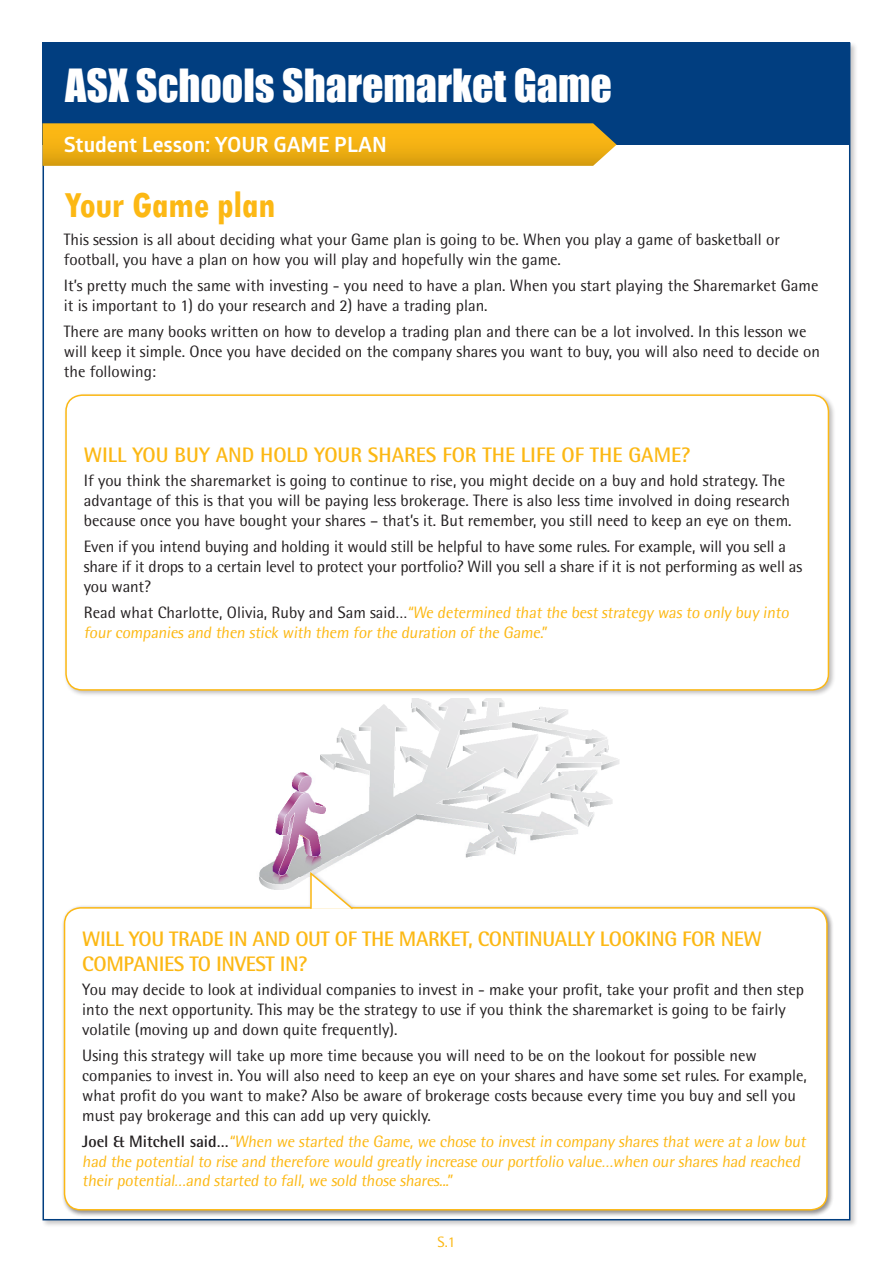
<style>
.page{position:relative;width:893px;height:1263px;background:#fff}
.page>*{position:absolute;margin:0;border:0;box-sizing:border-box;transform-origin:0 0}
.t1{font:42px "Impact";color:#fff}
._1_Page_headings{font:700 condensed 39px "Tw Cen";letter-spacing:-.01em;color:#fcb814}
._3_Subheading_breako{font:700 21px/25.2px "Rotis Semi Sans Pro";letter-spacing:-.02em;color:#fcb814}
._3_Subheading_breako-2{font:700 21px "Rotis Semi Sans Pro";color:#fcb814}
.t2{font:700 21px "Glober";color:#fff}
._4_Body{font:16.5px/19.8px "Rotis Semi Sans Pro";color:#231f20}
._4_Body-2{font:16.5px/19.8px "Rotis Semi Sans Pro";color:#fcb814}
.Body_Copy{font:15px "Rotis Semi Sans Pro";color:#fcb814}
.s1{color:#231f20}
.s2{font-weight:700;color:#231f20}
</style>
<div class="page">
<div style="left:41px;top:41px;width:817px;height:1187px;background:#231f20;opacity:.25"></div>
<div style="left:43px;top:43px;width:807px;height:1177px;background:#fff;border:2px solid #013e80"></div>
<div style="left:43px;top:43px;width:807px;height:102px;background:#013e80"></div>
<svg style="left:43px;top:123px;width:574px;height:43px;background:#ebad17"></svg>
<img style="left:261px;top:699px;width:358px;height:171px">
<div style="left:63px;top:392px;width:773px;height:305px;background:#231f20;opacity:.3"></div>
<div style="left:66px;top:395px;width:762px;height:295px;background:#fff;border-radius:16px"></div>
<div style="left:65px;top:394px;width:764px;height:297px;border:2px solid #fcb814;border-radius:16px"></div>
<div style="left:61px;top:904px;width:773px;height:313px;background:#231f20;opacity:.3"></div>
<div style="left:65px;top:908px;width:762px;height:302px;background:#fff;border-radius:16px"></div>
<div style="left:64px;top:907px;width:764px;height:303px;border:2px solid #fcb814;border-radius:16px"></div>
<svg style="left:309px;top:870px;width:46px;height:40px"></svg>
<h1 class="t1" style="left:65px;top:53px;width:548px">ASX Schools Sharemarket Game</h1>
<p class="t2" style="left:64px;top:130px;width:324px">Student Lesson: YOUR GAME PLAN</p>
<p class="_1_Page_headings" style="left:64px;top:181px;width:213px">Your Game plan</p>
<p class="_4_Body" style="left:64px;top:230px;width:718px">This session is all about deciding what your Game plan is going to be. When you play a game of basketball or football, you have a plan on how you will play and hopefully win the game.</p>
<p class="_4_Body" style="left:64px;top:276px;width:756px">It’s pretty much the same with investing - you need to have a plan. When you start playing the Sharemarket Game it is important to 1) do your research and 2) have a trading plan.</p>
<p class="_4_Body" style="left:64px;top:322px;width:758px">There are many books written on how to develop a trading plan and there can be a lot involved. In this lesson we will keep it simple. Once you have decided on the company shares you want to buy, you will also need to decide on the following:</p>
<p class="_3_Subheading_breako-2" style="left:84px;top:442px;width:608px">WILL YOU BUY AND HOLD YOUR SHARES FOR THE LIFE OF THE GAME?</p>
<p class="_4_Body" style="left:84px;top:471px;width:709px">If you think the sharemarket is going to continue to rise, you might decide on a buy and hold strategy. The advantage of this is that you will be paying less brokerage. There is also less time involved in doing research because once you have bought your shares – that’s it. But remember, you still need to keep an eye on them.</p>
<p class="_4_Body" style="left:84px;top:537px;width:720px">Even if you intend buying and holding it would still be helpful to have some rules. For example, will you sell a share if it drops to a certain level to protect your portfolio? Will you sell a share if it is not performing as well as you want?</p>
<p class="_4_Body-2" style="left:84px;top:602px;width:709px"><span class="s1">R ea d w h a t C h a r l otte , O l ivi a , R u by a n d Sa m sa i d …</span> “We determined that the best strategy was to only buy into four companies and then stick with them for the duration of the Game.”</p>
<p class="_3_Subheading_breako" style="left:82px;top:926px;width:681px">WILL YOU TRADE IN AND OUT OF THE MARKET, CONTINUALLY LOOKING FOR NEW<br>COMPANIES TO INVEST IN?</p>
<p class="_4_Body" style="left:82px;top:980px;width:723px">You may decide to look at individual companies to invest in - make your profit, take your profit and then step into the next opportunity. This may be the strategy to use if you think the sharemarket is going to be fairly volatile (moving up and down quite frequently).</p>
<p class="_4_Body" style="left:82px;top:1046px;width:726px">Using this strategy will take up more time because you will need to be on the lookout for possible new companies to invest in. You will also need to keep an eye on your shares and have some set rules. For example, what profit do you want to make? Also be aware of brokerage costs because every time you buy and sell you must pay brokerage and this can add up very quickly.</p>
<p class="_4_Body-2" style="left:82px;top:1131px;width:728px"><span class="s2">J o e l &amp; M i tc h e l l sa i d …</span> “When we started the Game, we chose to invest in company shares that were at a low but had the potential to rise and therefore would greatly increase our portfolio value…when our shares had reached their potential…and started to fall, we sold those shares...”</p>
<p class="Body_Copy" style="left:438px;top:1233px;width:19px">S.1</p>
</div>
